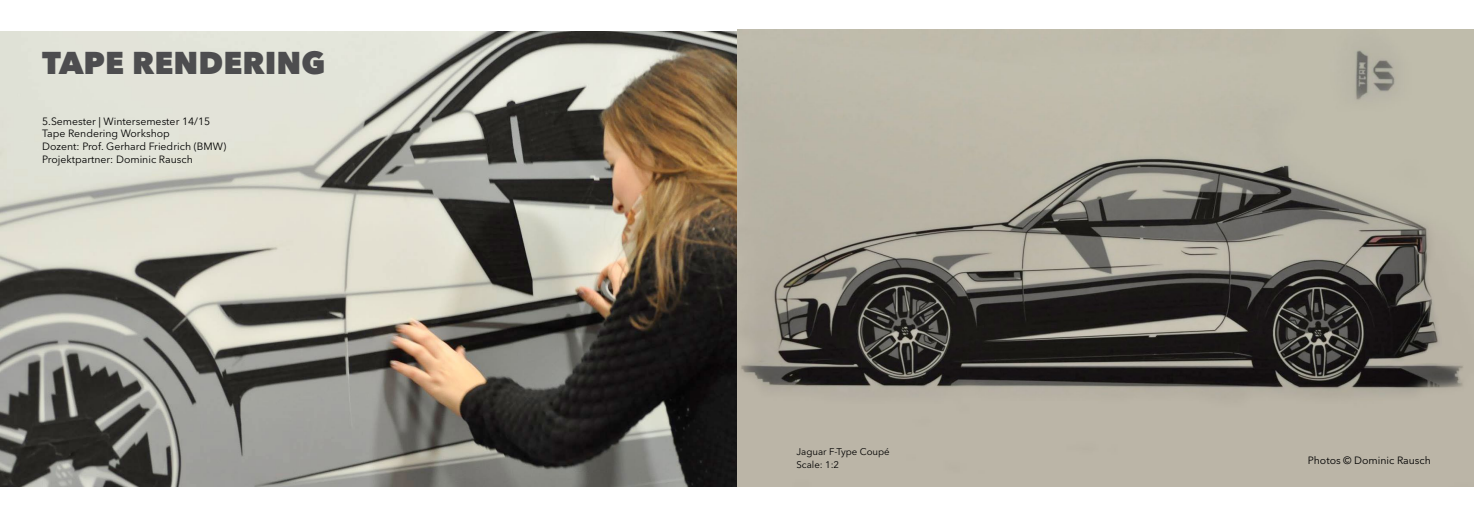
<style>
.page{position:relative;width:1474px;height:521px;background:#fff}
.page>*{position:absolute;margin:0;border:0;box-sizing:border-box;transform-origin:0 0}
.t1{font:800 31.5px "Avenir Next";color:#4d4d4f}
.t2{font:10.5px/12.6px "Avenir Next LT Pro";color:#000}
.t3{font:9.62px/12.6px "Avenir Next LT Pro";color:#000}
.s1{font-family:"Myriad Pro"}
</style>
<div class="page">
<img style="left:0;top:30px;width:1473px;height:456px">
<h1 class="t1" style="left:42px;top:43px;width:285px">TAPE RENDERING</h1>
<p class="t2" style="left:42px;top:115px;width:185px">5.Semester <span class="s1">|</span> Wintersemester 14/15<br>Tape Rendering Workshop<br>Dozent: Prof. Gerhard Friedrich (BMW)<br>Projektpartner: Dominic Rausch</p>
<p class="t3" style="left:796px;top:446px;width:95px">Jaguar F-Type Coupé<br>Scale: 1:2</p>
<p class="t2" style="left:1307px;top:454px;width:125px">Photos © Dominic Rausch</p>
</div>
